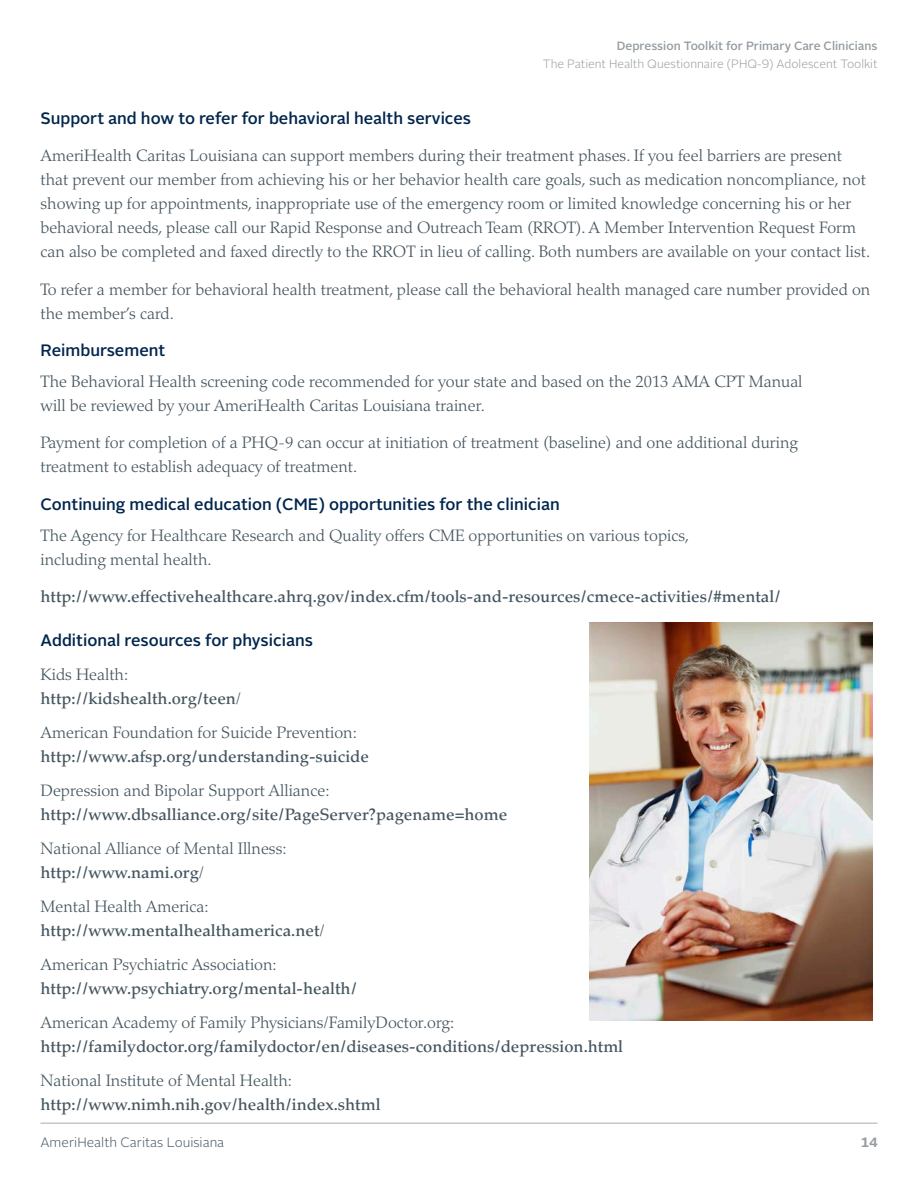
<style>
.page{position:relative;width:918px;height:1188px;background:#fff}
.page>*{position:absolute;margin:0;border:0;box-sizing:border-box;transform-origin:0 0}
.Body_TXT{font:300 16.5px/24px "Palatino LT Std";color:#45555f}
.Body_TXT-2{font:500 16.5px/24px "Palatino LT Std";color:#45555f}
.Topic_header{font:500 16.5px "Alright Sans";color:#00254c}
.t1{font:300 13.5px "Alright Sans";color:#45555f}
.t2{font:700 13.5px "Alright Sans";color:#959ca1}
.t3{font:300 12px "Alright Sans";color:#959ca1}
.t4{font:500 12px "Alright Sans";color:#959ca1}
.s1{font-weight:300}
.s2{font-weight:500}
</style>
<div class="page">
<hr style="left:40px;top:1123px;width:838px;height:1px;background:#aeb8be">
<img style="left:589px;top:622px;width:284px;height:399px">
<p class="t4" style="left:617px;top:37px;width:262px">Depression Toolkit for Primary Care Clinicians</p>
<p class="t3" style="left:543px;top:55px;width:336px">The Patient Health Questionnaire (PHQ-9) Adolescent Toolkit</p>
<p class="Topic_header" style="left:40px;top:106px;width:432px">Support and how to refer for behavioral health services</p>
<p class="Body_TXT" style="left:40px;top:144px;width:831px">AmeriHealth Caritas Louisiana can support members during their treatment phases. If you feel barriers are present that prevent our member from achieving his or her behavior health care goals, such as medication noncompliance, not showing up for appointments, inappropriate use of the emergency room or limited knowledge concerning his or her behavioral needs, please call our Rapid Response and Outreach Team (RROT). A Member Intervention Request Form can also be completed and faxed directly to the RROT in lieu of calling. Both numbers are available on your contact list.</p>
<p class="Body_TXT" style="left:40px;top:277px;width:831px">To refer a member for behavioral health treatment, please call the behavioral health managed care number provided on the member’s card.</p>
<p class="Topic_header" style="left:40px;top:339px;width:126px">Reimbursement</p>
<p class="Body_TXT" style="left:40px;top:370px;width:764px">The Behavioral Health screening code recommended for your state and based on the 2013 AMA CPT Manual will be reviewed by your AmeriHealth Caritas Louisiana trainer.</p>
<p class="Body_TXT" style="left:40px;top:431px;width:759px">Payment for completion of a PHQ-9 can occur at initiation of treatment (baseline) and one additional during treatment to establish adequacy of treatment.</p>
<p class="Topic_header" style="left:40px;top:493px;width:521px">Continuing medical education (CME) opportunities for the clinician</p>
<p class="Body_TXT" style="left:40px;top:523px;width:650px">The Agency for Healthcare Research and Quality offers CME opportunities on various topics, including mental health.</p>
<p class="Body_TXT-2" style="left:40px;top:585px;width:742px">http://www.effectivehealthcare.ahrq.gov/index.cfm/tools-and-resources/cmece-activities/#mental/</p>
<p class="Topic_header" style="left:40px;top:629px;width:274px">Additional resources for physicians</p>
<p class="Body_TXT-2" style="left:40px;top:663px;width:202px"><span class="s1">Kids Health: </span>http://kidshealth.org/teen<span class="s1">/</span></p>
<p class="Body_TXT-2" style="left:40px;top:721px;width:330px"><span class="s1">American Foundation for Suicide Prevention: </span>http://www.afsp.org/understanding-suicide</p>
<p class="Body_TXT-2" style="left:40px;top:779px;width:468px"><span class="s1">Depression and Bipolar Support Alliance: </span>http://www.dbsalliance.org/site/PageServer?pagename=home</p>
<p class="Body_TXT" style="left:40px;top:837px;width:248px">National Alliance of Mental Illness: <span class="s2">http://www.nami.org</span>/</p>
<p class="Body_TXT-2" style="left:40px;top:895px;width:286px"><span class="s1">Mental Health America: </span>http://www.mentalhealthamerica.net<span class="s1">/</span></p>
<p class="Body_TXT-2" style="left:40px;top:953px;width:318px"><span class="s1">American Psychiatric Association: </span>http://www.psychiatry.org/mental-health/</p>
<p class="Body_TXT-2" style="left:40px;top:1011px;width:584px"><span class="s1">American Academy of Family Physicians/FamilyDoctor.org: </span>http://familydoctor.org/familydoctor/en/diseases-conditions/depression.html</p>
<p class="Body_TXT-2" style="left:40px;top:1069px;width:342px"><span class="s1">National Institute of Mental Health: </span>http://www.nimh.nih.gov/health/index.shtml</p>
<p class="t1" style="left:40px;top:1133px;width:185px">AmeriHealth Caritas Louisiana</p>
<p class="t2" style="left:861px;top:1133px;width:18px">14</p>
</div>
